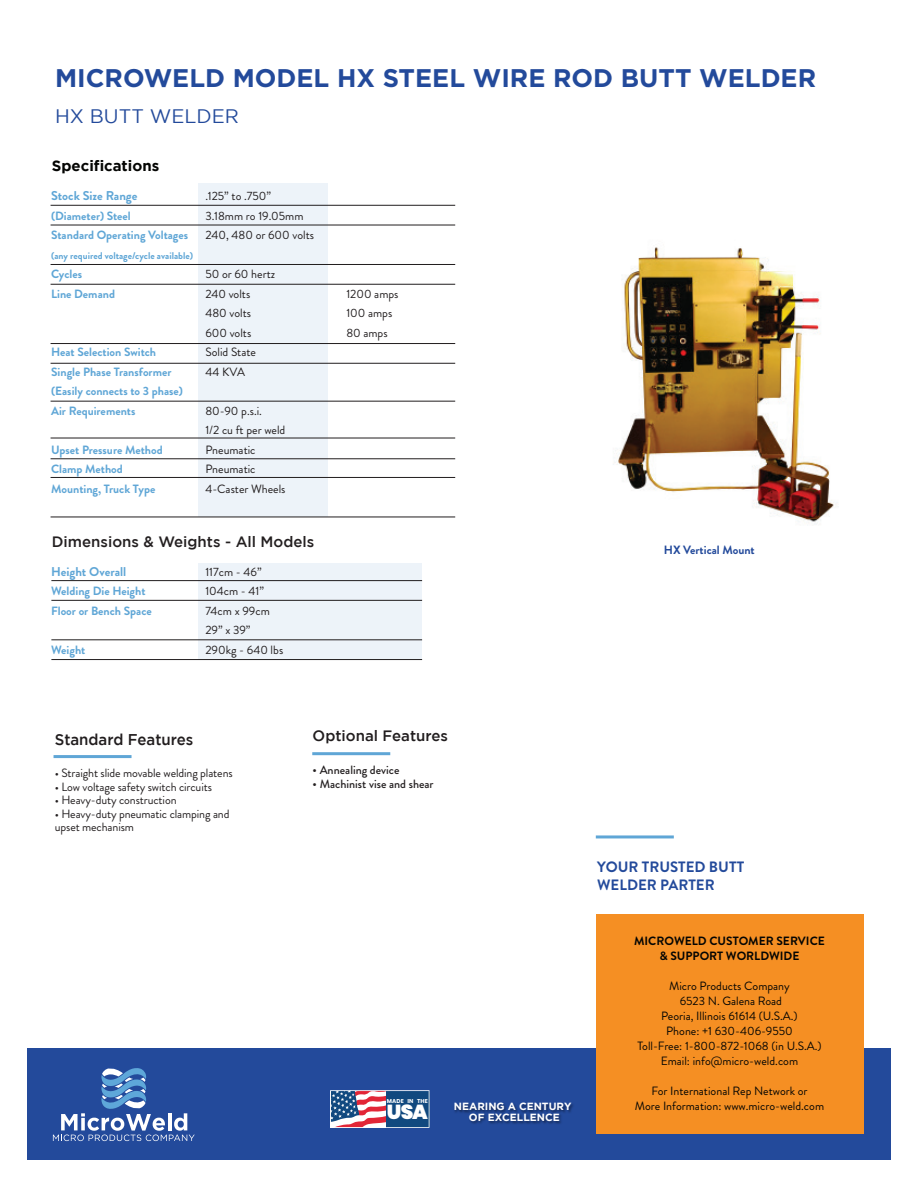
<style>
.page{position:relative;width:918px;height:1188px;background:#fff}
.page>*{position:absolute;margin:0;border:0;box-sizing:border-box;transform-origin:0 0}
.t1{font:700 25.5px "Gotham";color:#234a9b}
.t2{font:900 20.25px "Poppins";color:#fff}
.t3{font:19.5px "Gotham";color:#234a9b}
.t4{font:500 15.6px "Gotham";color:#211d1e;scale:.96 1}
.t5{font:500 15px "Gotham";color:#231f20}
.t6{font:700 15px/18px "Brandon Grotesque";color:#234a9b}
.t7{font:500 15px "Gotham";color:#211d1e}
.t8{font:700 15px "Gotham";color:#040503}
.t9{font:700 12.75px "Brandon Grotesque";color:#5fa6d6}
.t10{font:700 12px/19.5px "Brandon Grotesque";color:#5fa6d6}
.t11{font:12px/19.5px "Brandon Grotesque";color:#211d1e}
.t12{font:12px/15px "Brandon Grotesque";color:#040503;text-align:center}
.t13{font:12px/13.5px "Brandon Grotesque";letter-spacing:-.01em;color:#231f20}
.t14{font:700 12px/15px "Brandon Grotesque";color:#040503;text-align:center}
.t15{font:500 12px "Brandon Grotesque";color:#231f20}
.t16{font:700 12px "Brandon Grotesque";color:#234a9b}
.t17{font:700 10.35px "Gotham";color:#fff}
.t18{font:700 9.75px "Brandon Grotesque";color:#5fa6d6}
.t19{font:700 5.7px "Poppins";letter-spacing:.025em;color:#fff}
</style>
<div class="page">
<hr style="left:54px;top:755px;width:78px;height:3px;background:#5fa6d6">
<div style="left:27px;top:1049px;width:864px;height:111px;background:#234a9b"></div>
<hr style="left:312px;top:752px;width:78px;height:3px;background:#5fa6d6">
<div style="left:198px;top:563px;width:224px;height:97px;background:#edf3f9"></div>
<div style="left:198px;top:184px;width:129px;height:333px;background:#edf3f9"></div>
<hr style="left:51px;top:640px;width:371px;height:1px;background:#211d1e">
<hr style="left:51px;top:600px;width:371px;height:1px;background:#211d1e">
<hr style="left:51px;top:659px;width:371px;height:1px;background:#211d1e">
<hr style="left:51px;top:580px;width:371px;height:1px;background:#211d1e">
<hr style="left:51px;top:363px;width:404px;height:1px;background:#211d1e">
<hr style="left:51px;top:225px;width:404px;height:1px;background:#211d1e">
<hr style="left:51px;top:264px;width:404px;height:1px;background:#211d1e">
<hr style="left:51px;top:284px;width:404px;height:1px;background:#211d1e">
<hr style="left:51px;top:205px;width:404px;height:1px;background:#211d1e">
<hr style="left:51px;top:343px;width:404px;height:1px;background:#211d1e">
<hr style="left:51px;top:401px;width:404px;height:1px;background:#211d1e">
<hr style="left:51px;top:438px;width:404px;height:1px;background:#211d1e">
<hr style="left:51px;top:459px;width:404px;height:1px;background:#211d1e">
<hr style="left:51px;top:477px;width:404px;height:1px;background:#211d1e">
<hr style="left:51px;top:517px;width:404px;height:1px;background:#211d1e">
<div style="left:596px;top:914px;width:267px;height:220px;background:#f58f23"></div>
<svg style="left:53px;top:1068px;width:142px;height:73px"></svg>
<svg style="left:330px;top:1090px;width:100px;height:38px"></svg>
<hr style="left:596px;top:835px;width:78px;height:3px;background:#5fa6d6">
<img style="left:613px;top:247px;width:225px;height:278px">
<img style="left:454px;top:1103px;width:119px;height:21px">
<h1 class="t1" style="left:55px;top:63px;width:763px">MICROWELD MODEL HX STEEL WIRE ROD BUTT WELDER</h1>
<h3 class="t3" style="left:55px;top:105px;width:185px">HX BUTT WELDER</h3>
<p class="t8" style="left:52px;top:157px;width:109px">Specifications</p>
<p class="t9" style="left:51px;top:187px;width:88px">Stock Size Range</p>
<p class="t11" style="left:205px;top:187px;width:67px">.125” to .750”</p>
<p class="t10" style="left:51px;top:206px;width:81px">(Diameter) Steel</p>
<p class="t11" style="left:205px;top:206px;width:100px">3.18mm ro 19.05mm</p>
<p class="t10" style="left:51px;top:226px;width:139px">Standard Operating Voltages</p>
<p class="t11" style="left:205px;top:226px;width:110px">240, 480 or 600 volts</p>
<p class="t18" style="left:51px;top:249px;width:143px">(any required voltage/cycle available)</p>
<p class="t10" style="left:51px;top:265px;width:33px">Cycles</p>
<p class="t11" style="left:205px;top:265px;width:71px">50 or 60 hertz</p>
<p class="t10" style="left:51px;top:284px;width:65px">Line Demand</p>
<p class="t11" style="left:205px;top:284px;width:47px">240 volts</p>
<p class="t11" style="left:346px;top:284px;width:54px">1200 amps</p>
<p class="t11" style="left:205px;top:304px;width:47px">480 volts</p>
<p class="t11" style="left:346px;top:304px;width:47px">100 amps</p>
<p class="t11" style="left:205px;top:323px;width:47px">600 volts</p>
<p class="t11" style="left:346px;top:323px;width:43px">80 amps</p>
<p class="t10" style="left:51px;top:343px;width:106px">Heat Selection Switch</p>
<p class="t11" style="left:205px;top:343px;width:52px">Solid State</p>
<p class="t10" style="left:51px;top:362px;width:122px">Single Phase Transformer</p>
<p class="t11" style="left:205px;top:362px;width:41px">44 KVA</p>
<p class="t10" style="left:51px;top:382px;width:133px">(Easily connects to 3 phase)<br>Air Requirements</p>
<p class="t11" style="left:205px;top:401px;width:82px">80-90 p.s.i.<br>1/2 cu ft per weld</p>
<p class="t10" style="left:51px;top:440px;width:113px">Upset Pressure Method</p>
<p class="t11" style="left:205px;top:440px;width:52px">Pneumatic</p>
<p class="t10" style="left:51px;top:460px;width:73px">Clamp Method</p>
<p class="t11" style="left:205px;top:460px;width:52px">Pneumatic</p>
<p class="t10" style="left:51px;top:479px;width:106px">Mounting, Truck Type</p>
<p class="t11" style="left:205px;top:479px;width:82px">4-Caster Wheels</p>
<p class="t5" style="left:52px;top:533px;width:264px">Dimensions &amp; Weights - All Models</p>
<p class="t9" style="left:51px;top:562px;width:77px">Height Overall</p>
<p class="t11" style="left:205px;top:562px;width:58px">117cm - 46”</p>
<p class="t10" style="left:51px;top:581px;width:96px">Welding Die Height</p>
<p class="t11" style="left:205px;top:581px;width:60px">104cm - 41”</p>
<p class="t10" style="left:51px;top:601px;width:102px">Floor or Bench Space</p>
<p class="t11" style="left:205px;top:601px;width:66px">74cm x 99cm<br>29” x 39”</p>
<p class="t10" style="left:51px;top:640px;width:36px">Weight</p>
<p class="t11" style="left:205px;top:640px;width:79px">290kg - 640 lbs</p>
<h3 class="t4" style="left:55px;top:730px;width:146px">Standard Features</h3>
<p class="t13" style="left:55px;top:767px;width:179px">• Straight slide movable welding platens</p>
<p class="t13" style="left:55px;top:780px;width:159px">• Low voltage safety switch circuits</p>
<p class="t13" style="left:55px;top:794px;width:123px">• Heavy-duty construction</p>
<p class="t13" style="left:55px;top:807px;width:176px">• Heavy-duty pneumatic clamping and upset mechanism</p>
<p class="t7" style="left:313px;top:727px;width:137px">Optional Features</p>
<p class="t15" style="left:313px;top:762px;width:88px">• Annealing device</p>
<p class="t15" style="left:313px;top:776px;width:123px">• Machinist vise and shear</p>
<p class="t16" style="left:664px;top:542px;width:92px">HX Vertical Mount</p>
<p class="t6" style="left:597px;top:858px;width:149px">YOUR TRUSTED BUTT<br>WELDER PARTER</p>
<p class="t19" style="left:387px;top:1098px;width:43px">MADE IN THE</p>
<h2 class="t2" style="left:387px;top:1100px;width:43px">USA</h2>
<p class="t14" style="left:634px;top:934px;width:192px">MICROWELD CUSTOMER SERVICE &amp; SUPPORT WORLDWIDE</p>
<p class="t12" style="left:637px;top:979px;width:186px">Micro Products Company<br>6523 N. Galena Road<br>Peoria, Illinois 61614 (U.S.A.)<br>Phone: +1 630-406-9550<br>Toll-Free: 1-800-872-1068 (in U.S.A.)<br>Email: info@micro-weld.com</p>
<p class="t12" style="left:651px;top:1084px;width:158px">For International Rep Network or</p>
<p class="t17" style="left:454px;top:1101px;width:119px">NEARING A CENTURY</p>
<p class="t12" style="left:635px;top:1099px;width:191px">More Information: www.micro-weld.com</p>
<p class="t17" style="left:469px;top:1111px;width:92px">OF EXCELLENCE</p>
</div>
